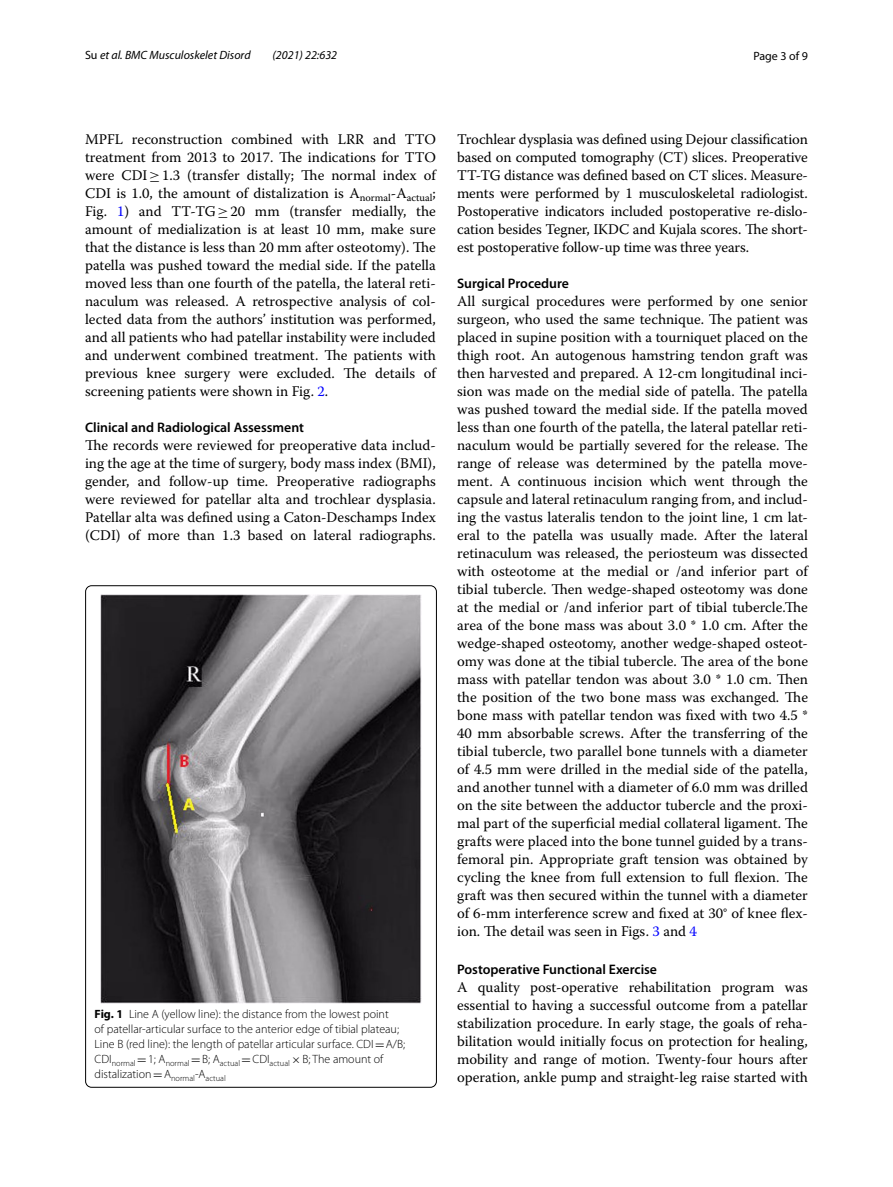
<style>
.page{position:relative;width:893px;height:1187px;background:#fff}
.page>*{position:absolute;margin:0;border:0;box-sizing:border-box;transform-origin:0 0}
.t1{font:14.7px/18px "Warnock Pro";color:#000;text-align:justify}
.t2{font:600 13.8px "Myriad Pro";color:#000}
.t3{font:300 12px/15px "Myriad Pro";color:#000}
.t4{font:italic 12px "Myriad Pro";color:#000}
.t5{font:12px "Myriad Pro";color:#000}
.s1{font-style:normal}
.s2{font-family:"MTSY"}
.s3{color:#00f}
.s4{font-weight:700}
.s5{font-family:"MTSY";font-weight:400}
</style>
<div class="page">
<img style="left:100px;top:594px;width:322px;height:408px">
<p class="t4" style="left:85px;top:48px;width:167px"><span class="s1">Su</span> et al. BMC Musculoskelet Disord</p>
<p class="t4" style="left:273px;top:48px;width:66px">(2021) 22:632</p>
<p class="t5" style="left:753px;top:48px;width:56px">Page 3 of 9</p>
<p class="t1" style="left:85px;top:130px;width:352px">MPFL reconstruction combined with LRR and TTO treatment from 2013 to 2017. The indications for TTO were CDI<span class="s2">≥</span>1.3 (transfer distally; The normal index of CDI is 1.0, the amount of distalization is A<sub>normal</sub>-A<sub>actual</sub>; Fig. <span class="s3">1</span>) and TT-TG<span class="s2">≥</span>20 mm (transfer medially, the amount of medialization is at least 10 mm, make sure that the distance is less than 20 mm after osteotomy). The patella was pushed toward the medial side. If the patella moved less than one fourth of the patella, the lateral reti&shy;naculum was released. A retrospective analysis of col&shy;lected data from the authors’ institution was performed, and all patients who had patellar instability were included and underwent combined treatment. The patients with previous knee surgery were excluded. The details of screening patients were shown in Fig. <span class="s3">2</span>.</p>
<p class="t2" style="left:85px;top:418px;width:220px">Clinical and Radiological Assessment</p>
<p class="t1" style="left:85px;top:436px;width:352px">The records were reviewed for preoperative data includ&shy;ing the age at the time of surgery, body mass index (BMI), gender, and follow-up time. Preoperative radiographs were reviewed for patellar alta and trochlear dysplasia.<br>Patellar alta was defined using a Caton-Deschamps Index (CDI) of more than 1.3 based on lateral radiographs.</p>
<p class="t3" style="left:95px;top:1006px;width:312px"><span class="s4">Fig. 1</span> Line A (yellow line): the distance from the lowest point<br>of patellar-articular surface to the anterior edge of tibial plateau; Line B (red line): the length of patellar articular surface. CDI<span class="s5">=</span>A/B; CDI<sub>normal</sub> <span class="s5">=</span>1; A<sub>normal</sub> <span class="s5">=</span>B; A<sub>actual</sub> <span class="s5">=</span> -CDI<sub>actual</sub> <span class="s5">×</span>B; The amount of distalization<span class="s5">=</span> -A<sub>normal</sub>-A<sub>actual</sub></p>
<p class="t1" style="left:457px;top:130px;width:352px">Trochlear dysplasia was defined using Dejour classification based on computed tomography (CT) slices. Preoperative TT-TG distance was defined based on CT slices. Measure&shy;ments were performed by 1 musculoskeletal radiologist.<br>Postoperative indicators included postoperative re-dislo&shy;cation besides Tegner, IKDC and Kujala scores. The short&shy;est postoperative follow-up time was three years.</p>
<p class="t2" style="left:457px;top:274px;width:113px">Surgical Procedure</p>
<p class="t1" style="left:457px;top:292px;width:352px">All surgical procedures were performed by one senior surgeon, who used the same technique. The patient was placed in supine position with a tourniquet placed on the thigh root. An autogenous hamstring tendon graft was then harvested and prepared. A 12-cm longitudinal inci&shy;sion was made on the medial side of patella. The patella was pushed toward the medial side. If the patella moved less than one fourth of the patella, the lateral patellar reti&shy;naculum would be partially severed for the release. The range of release was determined by the patella move&shy;ment. A continuous incision which went through the capsule and lateral retinaculum ranging from, and includ&shy;ing the vastus lateralis tendon to the joint line, 1 cm lat&shy;eral to the patella was usually made. After the lateral retinaculum was released, the periosteum was dissected with osteotome at the medial or /and inferior part of tibial tubercle. Then wedge-shaped osteotomy was done at the medial or /and inferior part of tibial tubercle.The area of the bone mass was about 3.0 * 1.0 cm. After the wedge-shaped osteotomy, another wedge-shaped osteot&shy;omy was done at the tibial tubercle. The area of the bone mass with patellar tendon was about 3.0 * 1.0 cm. Then the position of the two bone mass was exchanged. The bone mass with patellar tendon was fixed with two 4.5 * 40 mm absorbable screws. After the transferring of the tibial tubercle, two parallel bone tunnels with a diameter of 4.5 mm were drilled in the medial side of the patella, and another tunnel with a diameter of 6.0 mm was drilled on the site between the adductor tubercle and the proxi&shy;mal part of the superficial medial collateral ligament. The grafts were placed into the bone tunnel guided by a trans&shy;femoral pin. Appropriate graft tension was obtained by cycling the knee from full extension to full flexion. The graft was then secured within the tunnel with a diameter of 6-mm interference screw and fixed at 30° of knee flex&shy;ion. The detail was seen in Figs. <span class="s3">3</span> and <span class="s3">4</span></p>
<p class="t2" style="left:457px;top:960px;width:201px">Postoperative Functional Exercise</p>
<p class="t1" style="left:457px;top:977px;width:352px">A quality post-operative rehabilitation program was essential to having a successful outcome from a patellar stabilization procedure. In early stage, the goals of reha&shy;bilitation would initially focus on protection for healing, mobility and range of motion. Twenty-four hours after operation, ankle pump and straight-leg raise started with</p>
</div>
